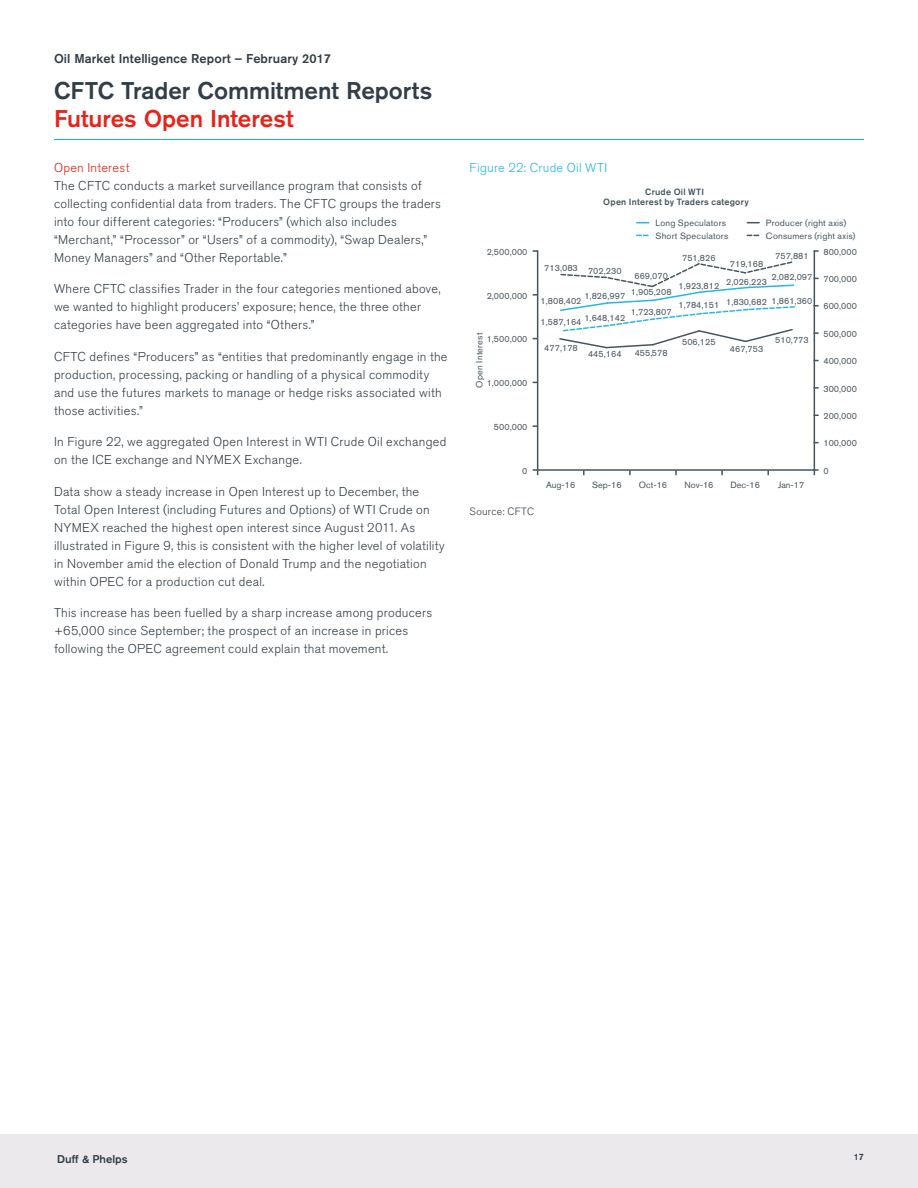
<style>
.page{position:relative;width:918px;height:1188px;background:#fff}
.page>*{position:absolute;margin:0;border:0;box-sizing:border-box;transform-origin:0 0}
.t1{font:500 24px "Akzidenz Grotesk BQ";color:#313e48}
.t2{font:500 24px "Akzidenz Grotesk BQ";color:#e72419}
.Body_Text{font:300 12.75px/18px "Akzidenz Grotesk BQ";letter-spacing:.02em;color:#313e48}
.t3{font:500 12.75px "Akzidenz Grotesk BQ";letter-spacing:.01em;color:#313e48}
.Article_Subhead{font:300 12.75px "Akzidenz Grotesk BQ";letter-spacing:.02em;color:#26b6ea}
.Body_Subheads{font:300 12.75px "Akzidenz Grotesk BQ";letter-spacing:.02em;color:#e72419}
.t4{font:500 11.25px "Akzidenz Grotesk BQ";color:#313e48}
.Footnote{font:300 10.5px "Akzidenz Grotesk BQ";letter-spacing:.025em;color:#313e48}
.t5{font:9px "Akzidenz Grotesk BQ";color:#45555f}
.t6{font:9px/12.8px "Akzidenz Grotesk BQ";letter-spacing:.025em;color:#45555f}
.t7{font:500 9px/10.5px "Akzidenz Grotesk BQ";letter-spacing:.025em;color:#45555f;text-align:center}
.t8{font:500 9px "Akzidenz Grotesk BQ";color:#313e48}
</style>
<div class="page">
<div style="left:0;top:1134px;width:918px;height:54px;background:#ebe9eb"></div>
<hr style="left:54px;top:139px;width:810px;height:1px;background:#00b5e6">
<hr style="left:537px;top:469px;width:278px;height:2px;background:#45555f">
<hr style="left:538px;top:250px;width:1px;height:220px;background:#b3babe">
<hr style="left:537px;top:250px;width:1px;height:220px;background:#45555f">
<svg style="left:533px;top:469px;width:5px;height:6px"></svg>
<hr style="left:814px;top:251px;width:1px;height:224px;background:#45555f">
<svg style="left:637px;top:222px;width:12px;height:1px"></svg>
<svg style="left:637px;top:235px;width:12px;height:1px"></svg>
<svg style="left:747px;top:222px;width:12px;height:1px"></svg>
<svg style="left:747px;top:235px;width:12px;height:1px"></svg>
<svg style="left:559px;top:261px;width:237px;height:88px"></svg>
<p class="t3" style="left:54px;top:51px;width:279px">Oil Market Intelligence Report – February 2017</p>
<p class="t1" style="left:54px;top:76px;width:380px">CFTC Trader Commitment Reports</p>
<p class="t2" style="left:54px;top:104px;width:241px">Futures Open Interest</p>
<p class="Body_Subheads" style="left:54px;top:160px;width:77px">Open Interest</p>
<p class="Body_Text" style="left:54px;top:176px;width:389px">The CFTC conducts a market surveillance program that consists of collecting confidential data from traders. The CFTC groups the traders into four different categories: “Producers” (which also includes “Merchant,” “Processor” or “Users” of a commodity), “Swap Dealers,” Money Managers” and “Other Reportable.”</p>
<p class="Body_Text" style="left:54px;top:280px;width:388px">Where CFTC classifies Trader in the four categories mentioned above, we wanted to highlight producers’ exposure; hence, the three other categories have been aggregated into “Others.”</p>
<p class="Body_Text" style="left:54px;top:347px;width:395px">CFTC defines “Producers” as “entities that predominantly engage in the production, processing, packing or handling of a physical commodity and use the futures markets to manage or hedge risks associated with those activities.”</p>
<p class="Body_Text" style="left:54px;top:433px;width:394px">In Figure 22, we aggregated Open Interest in WTI Crude Oil exchanged on the ICE exchange and NYMEX Exchange.</p>
<p class="Body_Text" style="left:54px;top:482px;width:392px">Data show a steady increase in Open Interest up to December, the Total Open Interest (including Futures and Options) of WTI Crude on NYMEX reached the highest open interest since August 2011. As illustrated in Figure 9, this is consistent with the higher level of volatility in November amid the election of Donald Trump and the negotiation within OPEC for a production cut deal.</p>
<p class="Body_Text" style="left:54px;top:604px;width:380px">This increase has been fuelled by a sharp increase among producers +65,000 since September; the prospect of an increase in prices following the OPEC agreement could explain that movement.</p>
<p class="Article_Subhead" style="left:470px;top:160px;width:139px">Figure 22: Crude Oil WTI</p>
<p class="t7" style="left:603px;top:186px;width:147px">Crude Oil WTI<br>Open Interest by Traders category</p>
<p class="t6" style="left:655px;top:216px;width:74px">Long Speculators<br>Short Speculators</p>
<p class="t6" style="left:766px;top:216px;width:91px">Producer (right axis)<br>Consumers (right axis)</p>
<p class="t5" style="left:487px;top:246px;width:42px">2,500,000</p>
<p class="t5" style="left:823px;top:246px;width:35px">800,000</p>
<p class="t5" style="left:823px;top:274px;width:35px">700,000</p>
<p class="t5" style="left:823px;top:301px;width:35px">600,000</p>
<p class="t5" style="left:823px;top:328px;width:35px">500,000</p>
<p class="t5" style="left:823px;top:356px;width:35px">400,000</p>
<p class="t5" style="left:823px;top:383px;width:35px">300,000</p>
<p class="t5" style="left:823px;top:411px;width:35px">200,000</p>
<p class="t5" style="left:823px;top:438px;width:35px">100,000</p>
<p class="t5" style="left:522px;top:465px;width:7px">0</p>
<p class="t5" style="left:823px;top:465px;width:7px">0</p>
<p class="t5" style="left:775px;top:250px;width:35px">757,881</p>
<p class="t5" style="left:682px;top:252px;width:35px">751,826</p>
<p class="t5" style="left:730px;top:259px;width:35px">719,168</p>
<p class="t5" style="left:544px;top:264px;width:79px">713,083 702,230</p>
<p class="t5" style="left:634px;top:270px;width:35px">669,070</p>
<p class="t5" style="left:772px;top:272px;width:42px">2,082,097</p>
<p class="t5" style="left:726px;top:276px;width:42px">2,026,223</p>
<p class="t5" style="left:679px;top:280px;width:42px">1,923,812</p>
<p class="t5" style="left:584px;top:289px;width:89px">1,826,997 1,905,208</p>
<p class="t5" style="left:487px;top:290px;width:42px">2,000,000</p>
<p class="t5" style="left:679px;top:297px;width:135px">1,784,151 1,830,682 1,861,360</p>
<p class="t5" style="left:541px;top:296px;width:42px">1,808,402</p>
<p class="t5" style="left:541px;top:316px;width:42px">1,587,164</p>
<p class="t5" style="left:631px;top:306px;width:42px">1,723,807</p>
<p class="t5" style="left:584px;top:312px;width:42px">1,648,142</p>
<p class="t6" style="left:473px;top:388px;width:57px;rotate:-90deg">Open Interest</p>
<p class="t5" style="left:487px;top:334px;width:42px">1,500,000</p>
<p class="t5" style="left:775px;top:334px;width:35px">510,773</p>
<p class="t5" style="left:682px;top:337px;width:35px">506,125</p>
<p class="t5" style="left:544px;top:342px;width:35px">477,178</p>
<p class="t5" style="left:730px;top:344px;width:35px">467,753</p>
<p class="t5" style="left:588px;top:349px;width:35px">445,164</p>
<p class="t5" style="left:635px;top:348px;width:35px">455,578</p>
<p class="t5" style="left:487px;top:378px;width:42px">1,000,000</p>
<p class="t5" style="left:494px;top:421px;width:35px">500,000</p>
<p class="Footnote" style="left:470px;top:505px;width:66px">Source: CFTC</p>
<p class="t5" style="left:546px;top:480px;width:31px">Aug-16</p>
<p class="t5" style="left:592px;top:480px;width:31px">Sep-16</p>
<p class="t5" style="left:639px;top:480px;width:30px">Oct-16</p>
<p class="t5" style="left:685px;top:480px;width:31px">Nov-16</p>
<p class="t5" style="left:730px;top:480px;width:31px">Dec-16</p>
<p class="t5" style="left:778px;top:480px;width:28px">Jan-17</p>
<p class="t4" style="left:57px;top:1152px;width:72px">Duff &amp; Phelps</p>
<p class="t8" style="left:854px;top:1151px;width:12px">17</p>
</div>
